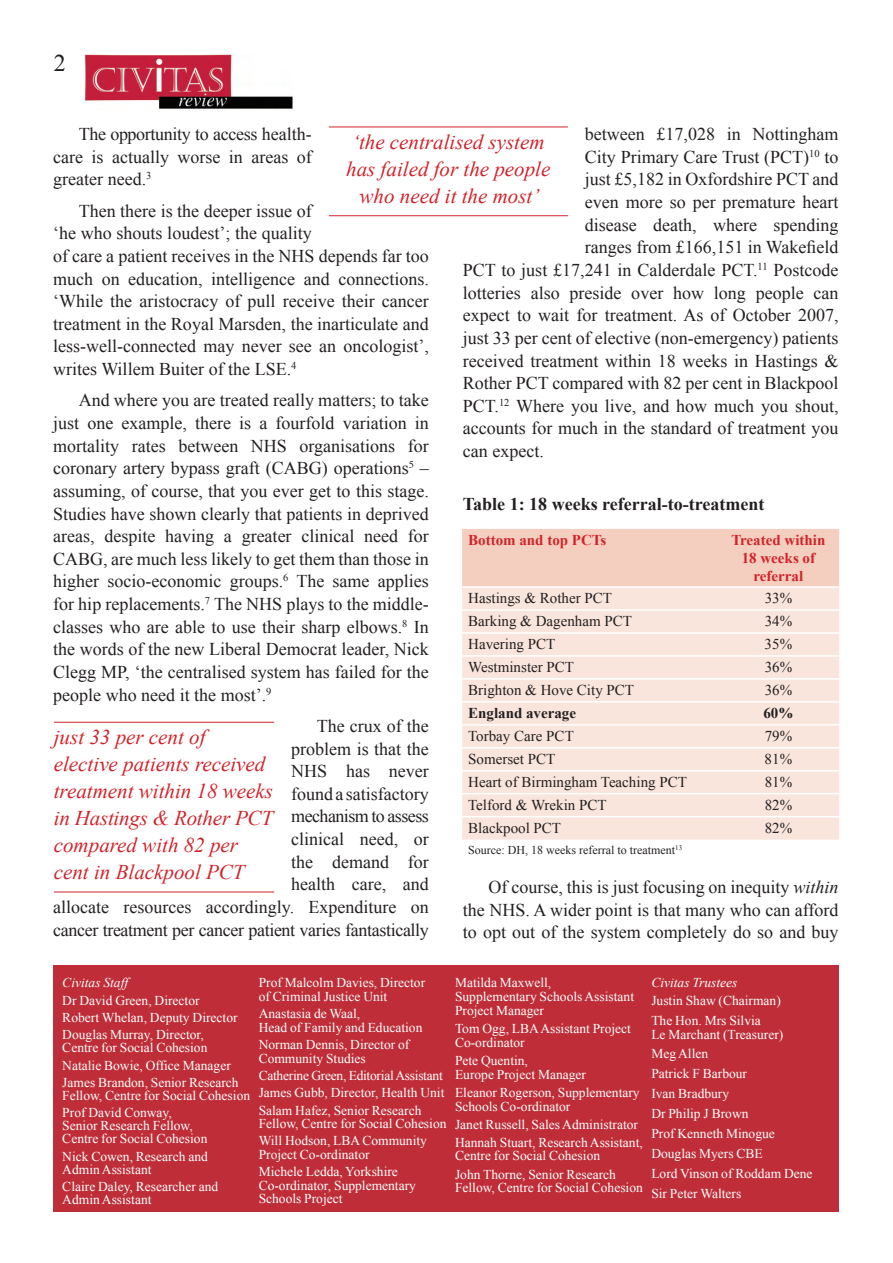
<style>
.page{position:relative;width:893px;height:1263px;background:#fff}
.page>*{position:absolute;margin:0;border:0;box-sizing:border-box;transform-origin:0 0}
.t1{font:24px "Times New Roman";color:#231f20}
.t2{font:italic 21px/27px "Times New Roman";color:#d1232a;text-align:center}
.t3{font:18px/22.6px "Times New Roman";color:#231f20;text-align:justify}
.t4{font:700 18px "Times New Roman";color:#231f20}
.t5{font:15px "Times New Roman";color:#231f20}
.t6{font:700 15px/18px "Times New Roman";color:#d1232a;text-align:center}
.t7{font:700 15px "Times New Roman";color:#231f20}
.t8{font:13.5px/20px "Times New Roman";color:#fff}
.t9{font:italic 13.5px "Times New Roman";color:#fff}
.t10{font:12px "Times New Roman";color:#231f20}
.s1{font-style:italic}
</style>
<div class="page">
<img style="left:85px;top:54px;width:208px;height:55px">
<div style="left:54px;top:965px;width:785px;height:247px;background:#bf2e38"></div>
<div style="left:462px;top:529px;width:377px;height:57px;background:#f4cfc0"></div>
<div style="left:462px;top:588px;width:377px;height:252px;background:#f9e5dc"></div>
<hr style="left:462px;top:609px;width:377px;height:2px;background:#fff">
<hr style="left:462px;top:632px;width:377px;height:2px;background:#fff">
<hr style="left:462px;top:655px;width:377px;height:2px;background:#fff">
<hr style="left:462px;top:678px;width:377px;height:2px;background:#fff">
<hr style="left:462px;top:701px;width:377px;height:2px;background:#fff">
<hr style="left:462px;top:724px;width:377px;height:2px;background:#fff">
<hr style="left:462px;top:747px;width:377px;height:2px;background:#fff">
<hr style="left:462px;top:770px;width:377px;height:1px;background:#fff">
<hr style="left:462px;top:793px;width:377px;height:1px;background:#fff">
<hr style="left:462px;top:816px;width:377px;height:1px;background:#fff">
<hr style="left:329px;top:127px;width:239px;height:1px;background:#d1232a">
<hr style="left:329px;top:215px;width:239px;height:1px;background:#d1232a">
<hr style="left:54px;top:722px;width:220px;height:1px;background:#d1232a">
<hr style="left:54px;top:892px;width:220px;height:1px;background:#d1232a">
<h1 class="t1" style="left:54px;top:49px;width:13px">2</h1>
<p class="t3" style="left:585px;top:123px;width:255px">between £17,028 in Nottingham</p>
<p class="t3" style="left:585px;top:145px;width:255px">City Primary Care Trust (PCT)<sup>10</sup> to</p>
<p class="t3" style="left:585px;top:168px;width:255px">just £5,182 in Oxfordshire PCT and</p>
<p class="t3" style="left:585px;top:191px;width:255px">even more so per premature heart</p>
<p class="t3" style="left:585px;top:213px;width:255px">disease death, where spending</p>
<p class="t3" style="left:585px;top:236px;width:255px">ranges from £166,151 in Wakefield</p>
<p class="t3" style="left:463px;top:259px;width:377px">PCT to just £17,241 in Calderdale PCT.<sup>11</sup> Postcode</p>
<p class="t3" style="left:463px;top:281px;width:377px">lotteries also preside over how long people can</p>
<p class="t3" style="left:463px;top:304px;width:377px">expect to wait for treatment. As of October 2007,</p>
<p class="t3" style="left:463px;top:327px;width:377px">just 33 per cent of elective (non-emergency) patients</p>
<p class="t3" style="left:463px;top:349px;width:377px">received treatment within 18 weeks in Hastings &amp;</p>
<p class="t3" style="left:463px;top:372px;width:377px">Rother PCT compared with 82 per cent in Blackpool</p>
<p class="t3" style="left:463px;top:394px;width:377px">PCT.<sup>12</sup> Where you live, and how much you shout,</p>
<p class="t3" style="left:463px;top:417px;width:377px">accounts for much in the standard of treatment you</p>
<p class="t3" style="left:463px;top:439px;width:82px">can expect.</p>
<p class="t4" style="left:463px;top:494px;width:303px">Table 1: 18 weeks referral-to-treatment</p>
<p class="t6" style="left:468px;top:531px;width:140px">Bottom and top PCTs</p>
<p class="t6" style="left:731px;top:531px;width:96px">Treated within<br>18 weeks of referral</p>
<p class="t5" style="left:468px;top:590px;width:145px">Hastings &amp; Rother PCT</p>
<p class="t5" style="left:764px;top:590px;width:29px">33%</p>
<p class="t5" style="left:468px;top:613px;width:165px">Barking &amp; Dagenham PCT</p>
<p class="t5" style="left:764px;top:613px;width:29px">34%</p>
<p class="t5" style="left:468px;top:636px;width:89px">Havering PCT</p>
<p class="t5" style="left:764px;top:636px;width:29px">35%</p>
<p class="t5" style="left:468px;top:659px;width:107px">Westminster PCT</p>
<p class="t5" style="left:764px;top:659px;width:29px">36%</p>
<p class="t5" style="left:468px;top:682px;width:167px">Brighton &amp; Hove City PCT</p>
<p class="t5" style="left:764px;top:682px;width:29px">36%</p>
<p class="t7" style="left:468px;top:705px;width:109px">England average</p>
<p class="t7" style="left:763px;top:705px;width:32px">60%</p>
<p class="t5" style="left:468px;top:728px;width:107px">Torbay Care PCT</p>
<p class="t5" style="left:764px;top:728px;width:29px">79%</p>
<p class="t5" style="left:468px;top:751px;width:89px">Somerset PCT</p>
<p class="t5" style="left:764px;top:751px;width:29px">81%</p>
<p class="t5" style="left:468px;top:774px;width:220px">Heart of Birmingham Teaching PCT</p>
<p class="t5" style="left:764px;top:774px;width:29px">81%</p>
<p class="t5" style="left:468px;top:797px;width:140px">Telford &amp; Wrekin PCT</p>
<p class="t5" style="left:764px;top:797px;width:29px">82%</p>
<p class="t5" style="left:468px;top:820px;width:94px">Blackpool PCT</p>
<p class="t5" style="left:764px;top:820px;width:29px">82%</p>
<p class="t10" style="left:468px;top:843px;width:215px">Source: DH, 18 weeks referral to treatment<sup>13</sup></p>
<p class="t3" style="left:463px;top:876px;width:377px;text-indent:26px">Of course, this is just focusing on inequity <span class="s1">within </span>the NHS. A wider point is that many who can afford to opt out of the system completely do so and buy</p>
<p class="t3" style="left:53px;top:123px;width:260px;text-indent:26px">The opportunity to access health&shy;care is actually worse in areas of greater need.<sup>3</sup></p>
<p class="t3" style="left:53px;top:199px;width:377px;text-align:left;text-indent:26px">Then there is the deeper issue of<br>‘he who shouts loudest’; the quality<br>of care a patient receives in the NHS depends far too much on education, intelligence and connections. ‘While the aristocracy of pull receive their cancer treatment in the Royal Marsden, the inarticulate and less-well-connected may never see an oncologist’, writes Willem Buiter of the LSE.<sup>4</sup></p>
<p class="t3" style="left:53px;top:389px;width:377px;text-indent:26px">And where you are treated really matters; to take just one example, there is a fourfold variation in mortality rates between NHS organisations for coronary artery bypass graft (CABG) operations<sup>5</sup> – assuming, of course, that you ever get to this stage.<br>Studies have shown clearly that patients in deprived areas, despite having a greater clinical need for CABG, are much less likely to get them than those in higher socio-economic groups.<sup>6</sup> The same applies for hip replacements.<sup>7</sup> The NHS plays to the middle&shy;classes who are able to use their sharp elbows.<sup>8</sup> In the words of the new Liberal Democrat leader, Nick Clegg MP, ‘the centralised system has failed for the people who need it the most’.<sup>9</sup></p>
<p class="t3" style="left:53px;top:714px;width:377px;text-align:right">The crux of the<br>problem is that the<br>NHS has never<br>found a satisfactory<br>mechanism to assess<br>clinical need, or<br>the demand for<br>health care, and<br>allocate resources accordingly. Expenditure on cancer treatment per cancer patient varies fantastically</p>
<p class="t2" style="left:346px;top:128px;width:206px">‘the centralised system has failed for the people who need it the most’</p>
<p class="t2" style="left:54px;top:723px;width:221px;text-align:left">just 33 per cent of elective patients received treatment within 18 weeks in Hastings &amp; Rother PCT compared with 82 per cent in Blackpool PCT</p>
<p class="t9" style="left:62px;top:975px;width:67px">Civitas Staff</p>
<p class="t8" style="left:62px;top:992px;width:177px;line-height:17.2px">Dr David Green, Director<br>Robert Whelan, Deputy Director<br>Douglas Murray, Director,</p>
<p class="t8" style="left:62px;top:1039px;width:178px;line-height:17.2px">Centre for Social Cohesion<br>Natalie Bowie, Office Manager<br>James Brandon, Senior Research</p>
<p class="t8" style="left:62px;top:1087px;width:189px;line-height:17.2px">Fellow, Centre for Social Cohesion<br>Prof David Conway,</p>
<p class="t8" style="left:62px;top:1119px;width:147px;line-height:13px">Senior Research Fellow,<br>Centre for Social Cohesion</p>
<p class="t8" style="left:62px;top:1150px;width:147px;line-height:13px">Nick Cowen, Research and<br>Admin Assistant</p>
<p class="t8" style="left:62px;top:1180px;width:157px;line-height:13px">Claire Daley, Researcher and<br>Admin Assistant</p>
<p class="t8" style="left:259px;top:976px;width:168px;line-height:13.5px">Prof Malcolm Davies, Director of Criminal Justice Unit</p>
<p class="t8" style="left:259px;top:1007px;width:165px;line-height:13.5px">Anastasia de Waal,<br>Head of Family and Education</p>
<p class="t8" style="left:259px;top:1038px;width:152px;line-height:13.5px">Norman Dennis, Director of<br>Community Studies</p>
<p class="t8" style="left:259px;top:1067px;width:187px;line-height:17.4px">Catherine Green, Editorial Assistant<br>James Gubb, Director, Health Unit<br>Salam Hafez, Senior Research</p>
<p class="t8" style="left:259px;top:1115px;width:189px;line-height:17.4px">Fellow, Centre for Social Cohesion<br>Will Hodson, LBA Community</p>
<p class="t8" style="left:259px;top:1146px;width:141px;line-height:17.4px">Project Co-ordinator<br>Michele Ledda, Yorkshire</p>
<p class="t8" style="left:259px;top:1178px;width:159px;line-height:13.5px">Co-ordinator, Supplementary<br>Schools Project</p>
<p class="t8" style="left:455px;top:976px;width:180px;line-height:13.8px">Matilda Maxwell,<br>Supplementary Schools Assistant<br>Project Manager</p>
<p class="t8" style="left:455px;top:1022px;width:177px;line-height:13.8px">Tom Ogg, LBA Assistant Project<br>Co-ordinator</p>
<p class="t8" style="left:455px;top:1053px;width:132px;line-height:13.8px">Pete Quentin,<br>Europe Project Manager</p>
<p class="t8" style="left:455px;top:1085px;width:186px;line-height:13.8px">Eleanor Rogerson, Supplementary<br>Schools Co-ordinator</p>
<p class="t8" style="left:455px;top:1115px;width:189px;line-height:18px">Janet Russell, Sales Administrator<br>Hannah Stuart, Research Assistant,</p>
<p class="t8" style="left:455px;top:1147px;width:162px;line-height:18px">Centre for Social Cohesion<br>John Thorne, Senior Research</p>
<p class="t8" style="left:455px;top:1178px;width:189px">Fellow, Centre for Social Cohesion</p>
<p class="t9" style="left:651px;top:975px;width:88px">Civitas Trustees</p>
<p class="t8" style="left:651px;top:991px;width:131px">Justin Shaw (Chairman)<br>The Hon. Mrs Silvia</p>
<p class="t8" style="left:651px;top:1024px;width:163px">Le Marchant (Treasurer)<br>Meg Allen<br>Patrick F Barbour<br>Ivan Bradbury<br>Dr Philip J Brown<br>Prof Kenneth Minogue<br>Douglas Myers CBE<br>Lord Vinson of Roddam Dene<br>Sir Peter Walters</p>
</div>
